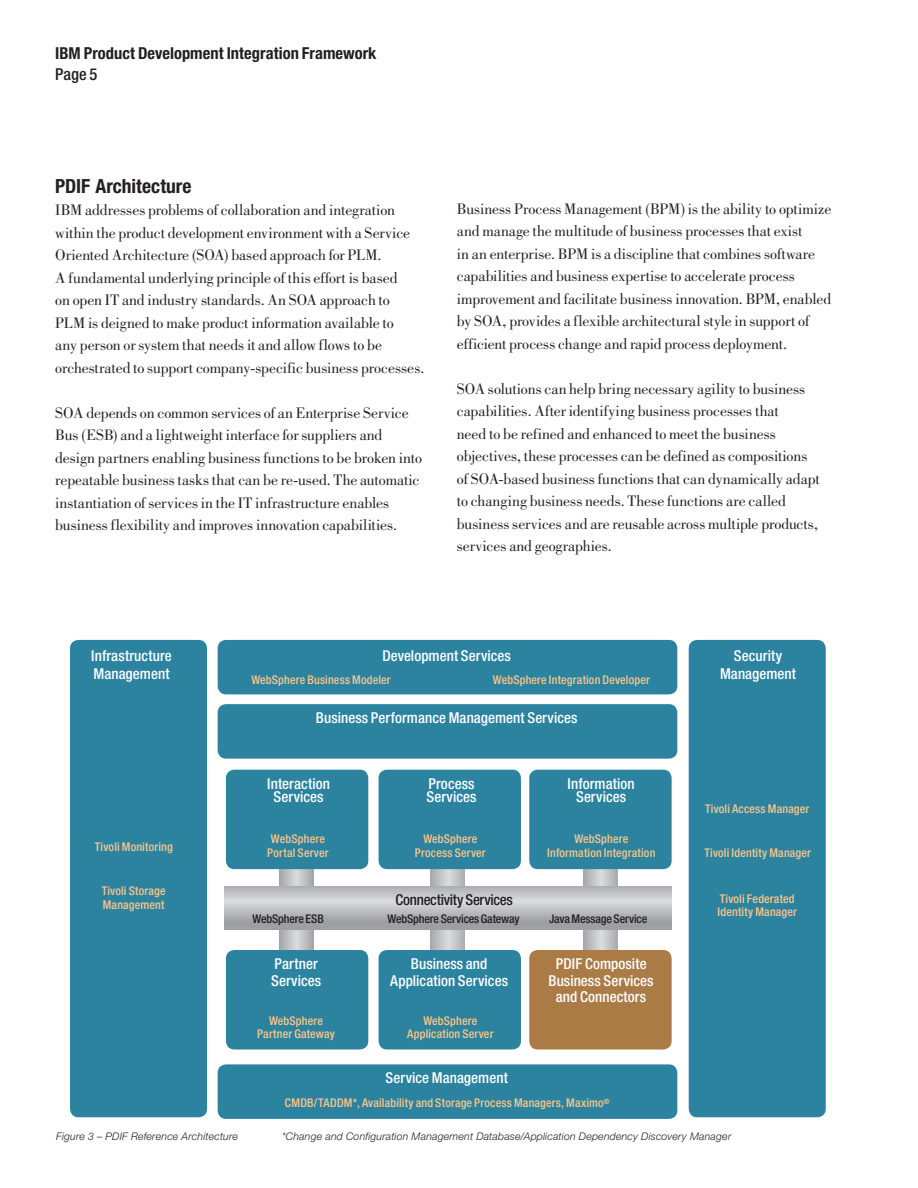
<style>
.page{position:relative;width:918px;height:1188px;background:#fff}
.page>*{position:absolute;margin:0;border:0;box-sizing:border-box;transform-origin:0 0}
.t1{font:700 condensed 19.5px "Helvetica Neue LT Std";color:#231f20}
.t2{font:700 condensed 16.5px "Helvetica Neue LT Std";color:#231f20}
.t3{font:500 condensed 16.5px "Helvetica Neue LT Std";color:#231f20}
.t4{font:15.75px/22.5px "Bodoni Std";letter-spacing:-.005em;color:#231f20}
.t5{font:500 condensed 15px/16.5px "Helvetica Neue LT Std";letter-spacing:.005em;color:#fff;text-align:center}
.t6{font:500 condensed 15px "Helvetica Neue LT Std";letter-spacing:-.02em;color:#231f20}
.t7{font:500 condensed 12px/13.5px "Helvetica Neue LT Std";letter-spacing:.015em;color:#fdc689;text-align:center}
.t8{font:500 condensed 12px "Helvetica Neue LT Std";letter-spacing:-.01em;color:#231f20}
.t9{font:italic 300 10.5px "Helvetica Neue LT Std";letter-spacing:.02em;color:#231f20}
</style>
<div class="page">
<div style="left:70px;top:640px;width:137px;height:477px;background:#2b83a0;border-radius:9px"></div>
<div style="left:218px;top:704px;width:459px;height:55px;background:#2b83a0;border-radius:9px"></div>
<div style="left:218px;top:1064px;width:459px;height:55px;background:#2b83a0;border-radius:9px"></div>
<div style="left:689px;top:640px;width:137px;height:477px;background:#2b83a0;border-radius:9px"></div>
<svg style="left:280px;top:869px;width:34px;height:81px"></svg>
<svg style="left:431px;top:869px;width:34px;height:81px"></svg>
<svg style="left:583px;top:869px;width:34px;height:81px"></svg>
<svg style="left:225px;top:887px;width:447px;height:42px;background:#b9babd"></svg>
<div style="left:379px;top:770px;width:142px;height:99px;background:#2b83a0;border-radius:9px"></div>
<div style="left:226px;top:770px;width:142px;height:99px;background:#2b83a0;border-radius:9px"></div>
<div style="left:529px;top:770px;width:143px;height:99px;background:#2b83a0;border-radius:9px"></div>
<div style="left:379px;top:950px;width:142px;height:99px;background:#2b83a0;border-radius:9px"></div>
<div style="left:226px;top:950px;width:142px;height:99px;background:#2b83a0;border-radius:9px"></div>
<div style="left:529px;top:950px;width:143px;height:99px;background:#ab7b46;border-radius:9px"></div>
<div style="left:218px;top:640px;width:459px;height:54px;background:#2b83a0;border-radius:9px"></div>
<p class="t2" style="left:55px;top:43px;width:323px">IBM Product Development Integration Framework</p>
<p class="t3" style="left:55px;top:64px;width:44px">Page 5</p>
<p class="t1" style="left:55px;top:174px;width:138px">PDIF Architecture</p>
<p class="t4" style="left:55px;top:199px;width:371px">IBM addresses problems of collaboration and integration within the product development environment with a Service Oriented Architecture (SOA) based approach for PLM.<br>A fundamental underlying principle of this effort is based<br>on open IT and industry standards. An SOA approach to<br>PLM is deigned to make product information available to<br>any person or system that needs it and allow flows to be orchestrated to support company-specific business processes.</p>
<p class="t4" style="left:55px;top:401px;width:368px">SOA depends on common services of an Enterprise Service Bus (ESB) and a lightweight interface for suppliers and design partners enabling business functions to be broken into repeatable business tasks that can be re-used. The automatic instantiation of services in the IT infrastructure enables business flexibility and improves innovation capabilities.</p>
<p class="t4" style="left:457px;top:198px;width:376px">Business Process Management (BPM) is the ability to optimize and manage the multitude of business processes that exist<br>in an enterprise. BPM is a discipline that combines software capabilities and business expertise to accelerate process improvement and facilitate business innovation. BPM, enabled by SOA, provides a flexible architectural style in support of efficient process change and rapid process deployment.</p>
<p class="t4" style="left:457px;top:378px;width:364px">SOA solutions can help bring necessary agility to business capabilities. After identifying business processes that<br>need to be refined and enhanced to meet the business objectives, these processes can be defined as compositions of SOA‑based business functions that can dynamically adapt to changing business needs. These functions are called business services and are reusable across multiple products, services and geographies.</p>
<p class="t5" style="left:91px;top:646px;width:82px;line-height:18px;text-align:left">Infrastructure<br>Management</p>
<p class="t5" style="left:382px;top:647px;width:130px">Development Services</p>
<p class="t7" style="left:493px;top:673px;width:158px">WebSphere Integration Developer</p>
<p class="t5" style="left:316px;top:709px;width:263px">Business Performance Management Services</p>
<p class="t7" style="left:251px;top:673px;width:141px">WebSphere Business Modeler</p>
<p class="t5" style="left:720px;top:646px;width:78px;line-height:18px">Security<br>Management</p>
<p class="t7" style="left:95px;top:840px;width:79px">Tivoli Monitoring</p>
<p class="t7" style="left:102px;top:884px;width:65px;text-align:left">Tivoli Storage<br>Management</p>
<p class="t9" style="left:56px;top:1130px;width:183px">Figure 3 – PDIF Reference Architecture</p>
<p class="t5" style="left:267px;top:776px;width:64px;line-height:13.5px">Interaction<br>Services</p>
<p class="t5" style="left:427px;top:776px;width:52px;line-height:13.5px;text-align:left">Process<br>Services</p>
<p class="t5" style="left:568px;top:776px;width:68px;line-height:13.5px">Information<br>Services</p>
<p class="t7" style="left:267px;top:832px;width:63px">WebSphere<br>Portal Server</p>
<p class="t7" style="left:415px;top:832px;width:72px">WebSphere<br>Process Server</p>
<p class="t7" style="left:547px;top:832px;width:110px">WebSphere<br>Information Integration</p>
<p class="t8" style="left:252px;top:912px;width:73px">WebSphere ESB</p>
<p class="t6" style="left:396px;top:891px;width:119px">Connectivity Services</p>
<p class="t8" style="left:388px;top:912px;width:134px">WebSphere Services Gateway</p>
<p class="t8" style="left:549px;top:912px;width:100px">Java Message Service</p>
<p class="t5" style="left:271px;top:955px;width:52px;text-align:left">Partner<br>Services</p>
<p class="t5" style="left:390px;top:955px;width:119px">Business and<br>Application Services</p>
<p class="t5" style="left:549px;top:955px;width:107px">PDIF Composite<br>Business Services and Connectors</p>
<p class="t7" style="left:257px;top:1014px;width:79px">WebSphere<br>Partner Gateway</p>
<p class="t7" style="left:407px;top:1014px;width:88px">WebSphere<br>Application Server</p>
<p class="t5" style="left:386px;top:1069px;width:124px">Service Management</p>
<p class="t7" style="left:285px;top:1096px;width:326px">CMDB/TADDM*, Availability and Storage Process Managers, Maximo<sup>®</sup></p>
<p class="t7" style="left:705px;top:802px;width:106px">Tivoli Access Manager</p>
<p class="t7" style="left:704px;top:846px;width:108px">Tivoli Identity Manager</p>
<p class="t7" style="left:718px;top:892px;width:81px;text-align:left">Tivoli Federated<br>Identity Manager</p>
<p class="t9" style="left:282px;top:1130px;width:451px">*Change and Configuration Management Database/Application Dependency Discovery Manager</p>
</div>
